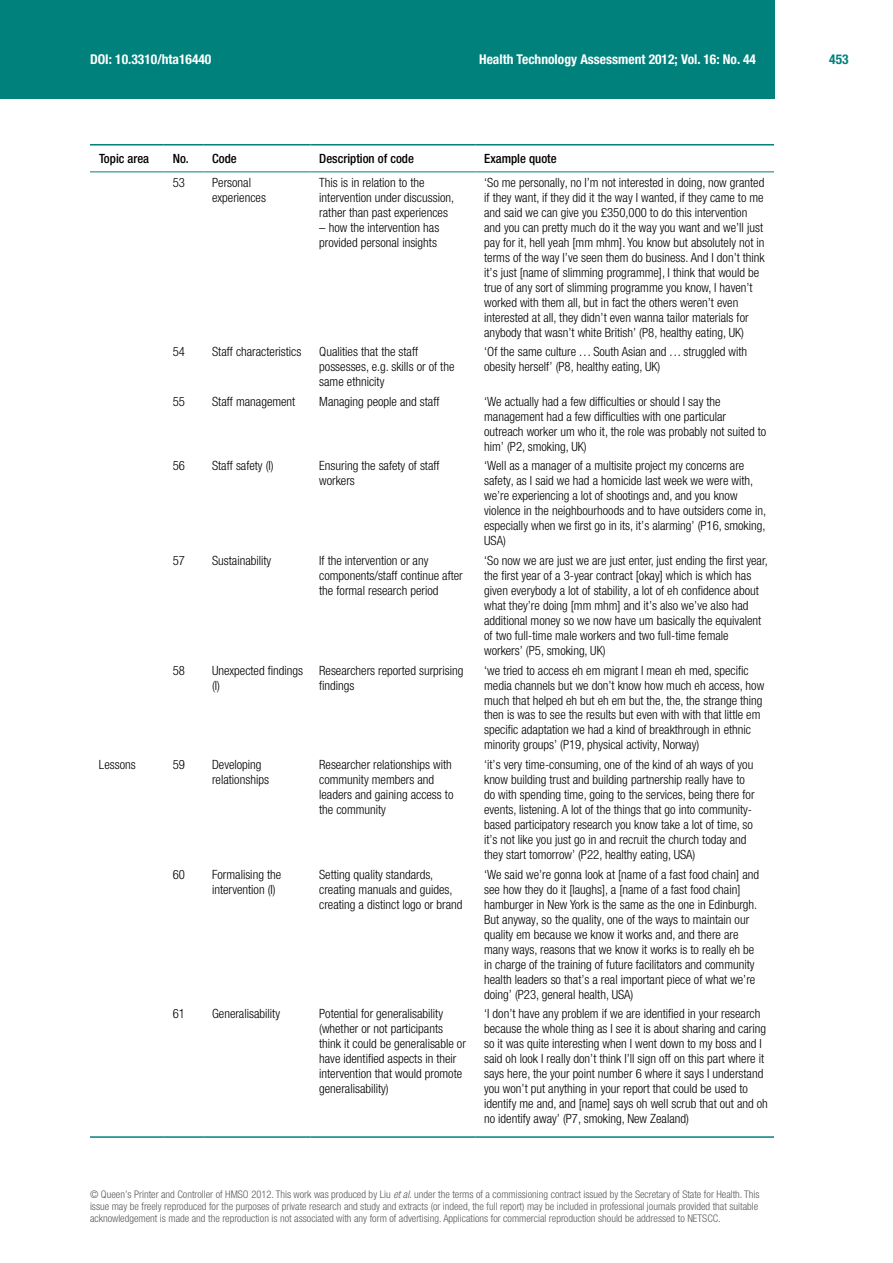
<style>
.page{position:relative;width:893px;height:1263px;background:#fff}
.page>*{position:absolute;margin:0;border:0;box-sizing:border-box;transform-origin:0 0}
.t1{font:700 condensed 13.5px "Helvetica Neue LT Pro";color:#fff}
.t2{font:700 condensed 13.5px "Helvetica Neue LT Pro";color:#00817b}
.t3{font:300 condensed 12.75px/15px "Helvetica Neue LT Pro";color:#000}
.t4{font:500 condensed 12.75px "Helvetica Neue LT Pro";color:#000}
.t5{font:300 condensed 10.5px/12px "Helvetica Neue LT Pro";color:#58595b;text-align:justify}
.s1{font-style:italic}
</style>
<div class="page">
<div style="left:0;top:0;width:774px;height:99px;background:#00817b"></div>
<hr style="left:90px;top:144px;width:74px;height:2px;background:#00817b">
<hr style="left:164px;top:144px;width:39px;height:2px;background:#00817b">
<hr style="left:203px;top:144px;width:107px;height:2px;background:#00817b">
<hr style="left:310px;top:144px;width:165px;height:2px;background:#00817b">
<hr style="left:475px;top:144px;width:299px;height:2px;background:#00817b">
<hr style="left:90px;top:171px;width:74px;height:1px;background:#00817b">
<hr style="left:164px;top:171px;width:39px;height:1px;background:#00817b">
<hr style="left:203px;top:171px;width:107px;height:1px;background:#00817b">
<hr style="left:310px;top:171px;width:165px;height:1px;background:#00817b">
<hr style="left:475px;top:171px;width:299px;height:1px;background:#00817b">
<hr style="left:90px;top:1136px;width:74px;height:2px;background:#00817b">
<hr style="left:164px;top:1136px;width:39px;height:2px;background:#00817b">
<hr style="left:203px;top:1136px;width:107px;height:2px;background:#00817b">
<hr style="left:310px;top:1136px;width:165px;height:2px;background:#00817b">
<hr style="left:475px;top:1136px;width:299px;height:2px;background:#00817b">
<p class="t1" style="left:90px;top:51px;width:123px">DOI: 10.3310/hta16440</p>
<p class="t1" style="left:479px;top:51px;width:278px">Health Technology Assessment 2012; Vol. 16: No. 44</p>
<p class="t2" style="left:829px;top:51px;width:21px">453</p>
<p class="t4" style="left:99px;top:151px;width:52px">Topic area</p>
<p class="t4" style="left:173px;top:151px;width:65px">No. Code</p>
<p class="t4" style="left:319px;top:151px;width:96px">Description of code</p>
<p class="t4" style="left:484px;top:151px;width:74px">Example quote</p>
<p class="t3" style="left:173px;top:175px;width:14px">53</p>
<p class="t3" style="left:212px;top:175px;width:55px">Personal experiences</p>
<p class="t3" style="left:319px;top:175px;width:136px">This is in relation to the intervention under discussion, rather than past experiences</p>
<p class="t3" style="left:319px;top:220px;width:122px">– how the intervention has provided personal insights</p>
<p class="t3" style="left:484px;top:175px;width:282px">‘So me personally, no I’m not interested in doing, now granted if they want, if they did it the way I wanted, if they came to me and said we can give you £350,000 to do this intervention and you can pretty much do it the way you want and we’ll just pay for it, hell yeah [mm mhm]. You know but absolutely not in terms of the way I’ve seen them do business. And I don’t think it’s just [name of slimming programme], I think that would be true of any sort of slimming programme you know, I haven’t worked with them all, but in fact the others weren’t even interested at all, they didn’t even wanna tailor materials for anybody that wasn’t white British’ (P8, healthy eating, UK)</p>
<p class="t3" style="left:173px;top:344px;width:14px">54</p>
<p class="t3" style="left:212px;top:344px;width:91px">Staff characteristics</p>
<p class="t3" style="left:319px;top:344px;width:137px">Qualities that the staff possesses, e.g. skills or of the same ethnicity</p>
<p class="t3" style="left:484px;top:344px;width:265px">‘Of the same culture ... South Asian and ... struggled with obesity herself’ (P8, healthy eating, UK)</p>
<p class="t3" style="left:173px;top:394px;width:14px">55</p>
<p class="t3" style="left:212px;top:394px;width:85px">Staff management</p>
<p class="t3" style="left:319px;top:394px;width:122px">Managing people and staff</p>
<p class="t3" style="left:484px;top:394px;width:284px">‘We actually had a few difficulties or should I say the management had a few difficulties with one particular outreach worker um who it, the role was probably not suited to him’ (P2, smoking, UK)</p>
<p class="t3" style="left:173px;top:458px;width:14px">56</p>
<p class="t3" style="left:212px;top:458px;width:63px">Staff safety (I)</p>
<p class="t3" style="left:319px;top:458px;width:122px">Ensuring the safety of staff workers</p>
<p class="t3" style="left:484px;top:458px;width:283px">‘Well as a manager of a multisite project my concerns are safety, as I said we had a homicide last week we were with, we’re experiencing a lot of shootings and, and you know violence in the neighbourhoods and to have outsiders come in, especially when we first go in its, it’s alarming’ (P16, smoking, USA)</p>
<p class="t3" style="left:173px;top:553px;width:14px">57</p>
<p class="t3" style="left:212px;top:553px;width:61px">Sustainability</p>
<p class="t3" style="left:319px;top:553px;width:145px">If the intervention or any components/staff continue after the formal research period</p>
<p class="t3" style="left:484px;top:553px;width:285px">‘So now we are just we are just enter, just ending the first year, the first year of a 3-year contract [okay] which is which has given everybody a lot of stability, a lot of eh confidence about what they’re doing [mm mhm] and it’s also we’ve also had additional money so we now have um basically the equivalent of two full-time male workers and two full-time female workers’ (P5, smoking, UK)</p>
<p class="t3" style="left:173px;top:662px;width:14px">58</p>
<p class="t3" style="left:212px;top:662px;width:93px">Unexpected findings (I)</p>
<p class="t3" style="left:319px;top:662px;width:146px">Researchers reported surprising findings</p>
<p class="t3" style="left:484px;top:662px;width:282px">‘we tried to access eh em migrant I mean eh med, specific media channels but we don’t know how much eh access, how much that helped eh but eh em but the, the, the strange thing then is was to see the results but even with with that little em specific adaptation we had a kind of breakthrough in ethnic minority groups’ (P19, physical activity, Norway)</p>
<p class="t3" style="left:99px;top:757px;width:38px">Lessons</p>
<p class="t3" style="left:173px;top:757px;width:14px">59</p>
<p class="t3" style="left:212px;top:757px;width:58px">Developing relationships</p>
<p class="t3" style="left:319px;top:757px;width:136px">Researcher relationships with community members and leaders and gaining access to the community</p>
<p class="t3" style="left:484px;top:757px;width:272px">‘it’s very time-consuming, one of the kind of ah ways of you know building trust and building partnership really have to do with spending time, going to the services, being there for events, listening. A lot of the things that go into community&shy;based participatory research you know take a lot of time, so it’s not like you just go in and recruit the church today and they start tomorrow’ (P22, healthy eating, USA)</p>
<p class="t3" style="left:173px;top:867px;width:14px">60</p>
<p class="t3" style="left:212px;top:867px;width:71px">Formalising the intervention (I)</p>
<p class="t3" style="left:319px;top:867px;width:145px">Setting quality standards, creating manuals and guides, creating a distinct logo or brand</p>
<p class="t3" style="left:484px;top:866px;width:276px">‘We said we’re gonna look at [name of a fast food chain] and see how they do it [laughs], a [name of a fast food chain] hamburger in New York is the same as the one in Edinburgh.<br>But anyway, so the quality, one of the ways to maintain our quality em because we know it works and, and there are many ways, reasons that we know it works is to really eh be in charge of the training of future facilitators and community health leaders so that’s a real important piece of what we’re doing’ (P23, general health, USA)</p>
<p class="t3" style="left:173px;top:1006px;width:14px">61</p>
<p class="t3" style="left:212px;top:1006px;width:69px">Generalisability</p>
<p class="t3" style="left:319px;top:1006px;width:148px">Potential for generalisability (whether or not participants think it could be generalisable or have identified aspects in their intervention that would promote generalisability)</p>
<p class="t3" style="left:484px;top:1006px;width:285px">‘I don’t have any problem if we are identified in your research because the whole thing as I see it is about sharing and caring so it was quite interesting when I went down to my boss and I said oh look I really don’t think I’ll sign off on this part where it says here, the your point number 6 where it says I understand you won’t put anything in your report that could be used to identify me and, and [name] says oh well scrub that out and oh no identify away’ (P7, smoking, New Zealand)</p>
<p class="t5" style="left:90px;top:1189px;width:671px">© Queen’s Printer and Controller of HMSO 2012. This work was produced by Liu <span class="s1">et al.</span> under the terms of a commissioning contract issued by the Secretary of State for Health. This issue may be freely reproduced for the purposes of private research and study and extracts (or indeed, the full report) may be included in professional journals provided that suitable acknowledgement is made and the reproduction is not associated with any form of advertising. Applications for commercial reproduction should be addressed to NETSCC.</p>
</div>
